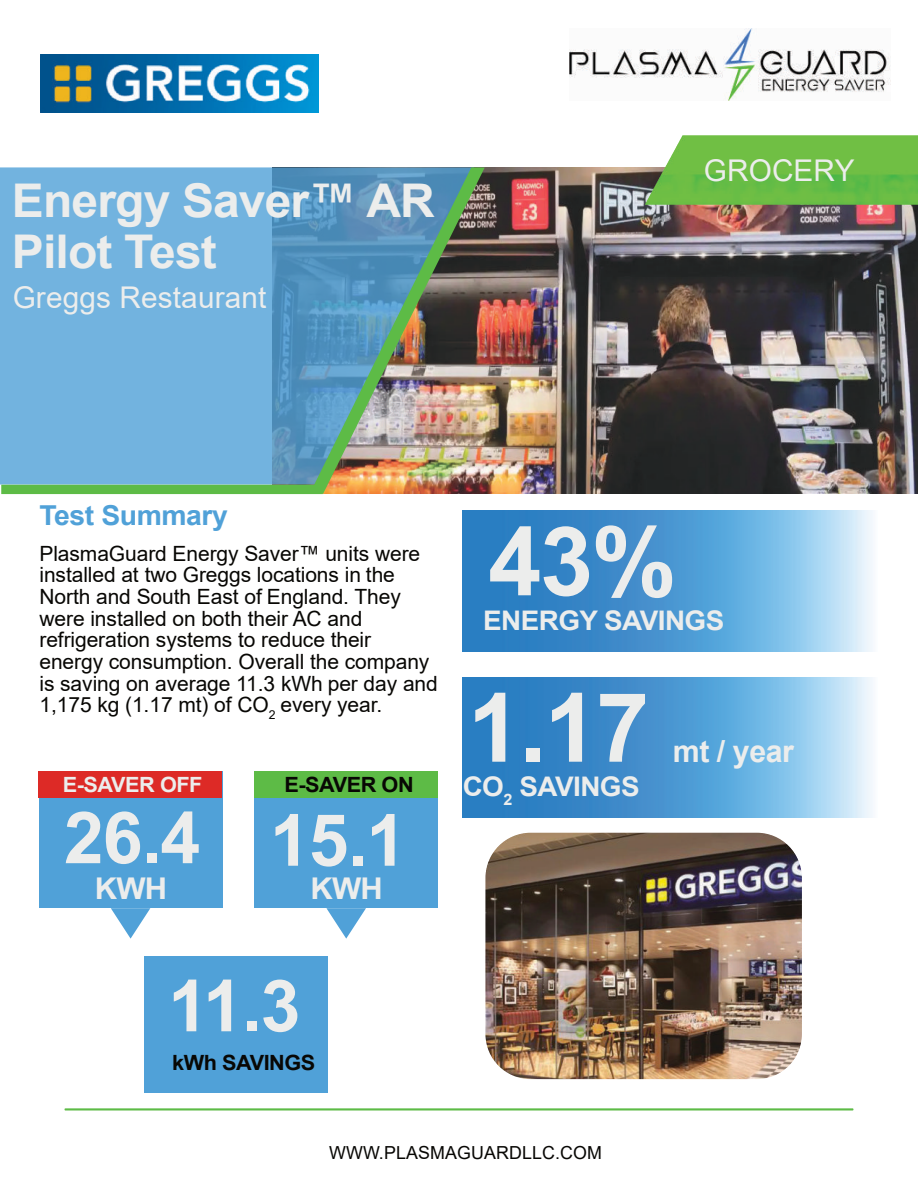
<style>
.page{position:relative;width:918px;height:1188px;background:#fff}
.page>*{position:absolute;margin:0;border:0;box-sizing:border-box;transform-origin:0 0}
.t1{font:700 96px "Arial";color:#ecedec}
.t2{font:700 72px "Arial";color:#ecedec}
.t3{font:700 46.5px/50.2px "Arial";letter-spacing:-.02em;color:#ecedec}
.t4{font:700 30.6px "Arial";letter-spacing:-.015em;color:#ecedec}
.t5{font:30px "Arial";letter-spacing:.005em;color:#ecedec}
.t6{font:700 30px "Arial";letter-spacing:-.03em;color:#ecedec}
.t7{font:700 27.45px "Arial";letter-spacing:-.015em;color:#50a1d8}
.t8{font:700 27px "Arial";letter-spacing:-.02em;color:#ecedec}
.t9{font:21px/21.8px "Arial";letter-spacing:-.005em;color:#080704}
.t10{font:700 21px "Arial";letter-spacing:-.02em;color:#080704}
.t11{font:700 21px "Arial";letter-spacing:-.02em;color:#ecedec}
.t12{font:18px "Arial";letter-spacing:.005em;color:#080704}
</style>
<div class="page">
<img style="left:485px;top:167px;width:433px;height:327px">
<div style="left:65px;top:1108px;width:788px;height:3px;background:#5dbb46;border:1px solid #5dbb46"></div>
<img style="left:570px;top:29px;width:321px;height:71px">
<img style="left:463px;top:511px;width:410px;height:140px">
<svg style="left:0;top:167px;width:312px;height:318px;background:#70b0dc"></svg>
<div style="left:1px;top:485px;width:311px;height:9px;background:#5dbb46"></div>
<img style="left:312px;top:167px;width:173px;height:327px">
<img style="left:463px;top:677px;width:410px;height:140px">
<img style="left:41px;top:55px;width:277px;height:57px">
<div style="left:255px;top:771px;width:183px;height:137px;background:#50a1d8"></div>
<svg style="left:326px;top:908px;width:40px;height:31px"></svg>
<div style="left:39px;top:771px;width:183px;height:137px;background:#50a1d8"></div>
<svg style="left:111px;top:908px;width:39px;height:31px"></svg>
<div style="left:39px;top:771px;width:183px;height:27px;background:#dd2a26"></div>
<div style="left:255px;top:771px;width:183px;height:27px;background:#5dbb46"></div>
<div style="left:145px;top:956px;width:183px;height:137px;background:#50a1d8"></div>
<img style="left:485px;top:833px;width:317px;height:246px;border-radius:45px">
<img style="left:645px;top:135px;width:273px;height:70px">
<h3 class="t3" style="left:12px;top:180px;width:424px">Energy Saver™ AR<br>Pilot Test</h3>
<h3 class="t5" style="left:13px;top:287px;width:255px">Greggs Restaurant</h3>
<h3 class="t5" style="left:704px;top:159px;width:152px">GROCERY</h3>
<h3 class="t7" style="left:39px;top:505px;width:190px">Test Summary</h3>
<p class="t9" style="left:39px;top:544px;width:400px">PlasmaGuard Energy Saver™ units were installed at two Greggs locations in the North and South East of England. They were installed on both their AC and refrigeration systems to reduce their energy consumption. Overall the company is saving on average 11.3 kWh per day and 1,175 kg (1.17 mt) of CO<sub>2</sub> every year.</p>
<p class="t11" style="left:63px;top:777px;width:141px">E-SAVER OFF</p>
<p class="t10" style="left:284px;top:777px;width:131px">E-SAVER ON</p>
<h2 class="t2" style="left:64px;top:812px;width:344px">26.4 15.1</h2>
<h3 class="t6" style="left:95px;top:877px;width:74px">KWH</h3>
<h3 class="t6" style="left:311px;top:877px;width:74px">KWH</h3>
<h1 class="t1" style="left:488px;top:525px;width:190px">43%</h1>
<p class="t8" style="left:483px;top:610px;width:243px">ENERGY SAVINGS</p>
<h1 class="t1" style="left:468px;top:692px;width:183px">1.17</h1>
<p class="t8" style="left:463px;top:777px;width:178px">CO<sub>2</sub> SAVINGS</p>
<h3 class="t4" style="left:673px;top:739px;width:123px">mt / year</h3>
<h2 class="t2" style="left:168px;top:979px;width:134px">11.3</h2>
<p class="t10" style="left:172px;top:1054px;width:145px">kWh SAVINGS</p>
<p class="t12" style="left:329px;top:1146px;width:274px">WWW.PLASMAGUARDLLC.COM</p>
</div>
